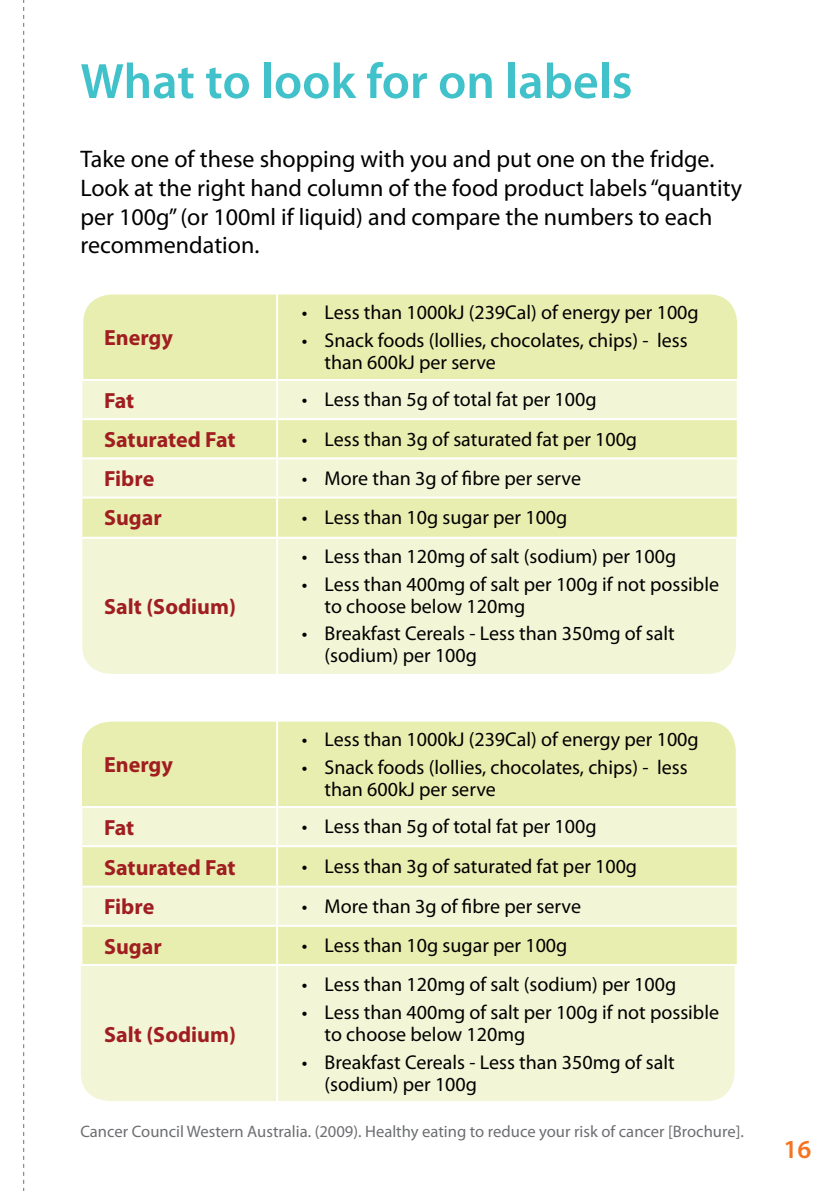
<style>
.page{position:relative;width:840px;height:1191px;background:#fff}
.page>*{position:absolute;margin:0;border:0;box-sizing:border-box;transform-origin:0 0}
.t1{font:600 50px "Myriad Pro";color:#41c2ca}
.t2{font:600 26px "Myriad Pro";color:#f47421}
.t3{font:24px/28.8px "Myriad Pro";color:#000}
.t4{font:700 22px "Myriad Pro";color:#a01e21}
.t5{font:20px/22px "Myriad Pro";color:#000}
.t6{font:16.6px "Myriad Pro";color:#6d6e71}
</style>
<div class="page">
<div style="left:83px;top:294px;width:653px;height:85px;background:#e8eeaf"></div>
<div style="left:82px;top:539px;width:653px;height:135px;background:#f2f6d6"></div>
<div style="left:82px;top:721px;width:653px;height:85px;background:#e8eeaf"></div>
<div style="left:81px;top:966px;width:653px;height:135px;background:#f2f6d6"></div>
<div style="left:82px;top:381px;width:654px;height:37px;background:#f2f6d6"></div>
<svg style="left:82px;top:420px;width:654px;height:117px;background:#ebf0bc"></svg>
<hr style="left:276px;top:292px;width:2px;height:87px;background:#fff">
<hr style="left:276px;top:381px;width:2px;height:37px;background:#fff">
<hr style="left:276px;top:420px;width:2px;height:37px;background:#fff">
<hr style="left:80px;top:457px;width:197px;height:2px;background:#fff">
<hr style="left:277px;top:457px;width:461px;height:2px;background:#fff">
<hr style="left:276px;top:459px;width:2px;height:37px;background:#fff">
<hr style="left:80px;top:496px;width:197px;height:2px;background:#fff">
<hr style="left:277px;top:496px;width:461px;height:2px;background:#fff">
<hr style="left:276px;top:498px;width:2px;height:39px;background:#fff">
<hr style="left:276px;top:537px;width:2px;height:137px;background:#fff">
<div style="left:82px;top:808px;width:654px;height:37px;background:#f2f6d6"></div>
<svg style="left:82px;top:847px;width:654px;height:117px;background:#ebf0bc"></svg>
<hr style="left:276px;top:719px;width:2px;height:87px;background:#fff">
<hr style="left:276px;top:808px;width:2px;height:37px;background:#fff">
<hr style="left:276px;top:847px;width:2px;height:38px;background:#fff">
<hr style="left:80px;top:885px;width:197px;height:2px;background:#fff">
<hr style="left:277px;top:885px;width:461px;height:2px;background:#fff">
<hr style="left:276px;top:887px;width:2px;height:37px;background:#fff">
<hr style="left:80px;top:924px;width:197px;height:2px;background:#fff">
<hr style="left:277px;top:924px;width:461px;height:2px;background:#fff">
<hr style="left:276px;top:926px;width:2px;height:38px;background:#fff">
<hr style="left:276px;top:966px;width:2px;height:136px;background:#fff">
<svg style="left:23px;top:0;width:1px;height:1191px"></svg>
<h1 class="t1" style="left:80px;top:49px;width:553px">What to look for on labels</h1>
<p class="t3" style="left:80px;top:144px;width:663px">Take one of these shopping with you and put one on the fridge.<br>Look at the right hand column of the food product labels “quantity per 100g” (or 100ml if liquid) and compare the numbers to each recommendation.</p>
<p class="t4" style="left:104px;top:323px;width:70px">Energy</p>
<p class="t5" style="left:302px;top:301px;width:398px">• Less than 1000kJ (239Cal) of energy per 100g</p>
<p class="t5" style="left:324px;top:328px;width:364px;text-indent:-23px">• Snack foods (lollies, chocolates, chips) - less than 600kJ per serve</p>
<p class="t4" style="left:104px;top:386px;width:32px">Fat</p>
<p class="t5" style="left:302px;top:388px;width:296px">• Less than 5g of total fat per 100g</p>
<p class="t4" style="left:104px;top:425px;width:133px">Saturated Fat</p>
<p class="t5" style="left:302px;top:427px;width:336px">• Less than 3g of saturated fat per 100g</p>
<p class="t4" style="left:104px;top:464px;width:52px">Fibre</p>
<p class="t5" style="left:302px;top:467px;width:280px">• More than 3g of fibre per serve</p>
<p class="t4" style="left:104px;top:503px;width:59px">Sugar</p>
<p class="t5" style="left:302px;top:506px;width:267px">• Less than 10g sugar per 100g</p>
<p class="t4" style="left:104px;top:592px;width:133px">Salt (Sodium)</p>
<p class="t4" style="left:104px;top:750px;width:70px">Energy</p>
<p class="t5" style="left:302px;top:545px;width:376px">• Less than 120mg of salt (sodium) per 100g</p>
<p class="t5" style="left:324px;top:573px;width:396px;text-indent:-23px">• Less than 400mg of salt per 100g if not possible to choose below 120mg</p>
<p class="t5" style="left:324px;top:622px;width:351px;text-indent:-23px">• Breakfast Cereals - Less than 350mg of salt (sodium) per 100g</p>
<p class="t5" style="left:302px;top:728px;width:398px">• Less than 1000kJ (239Cal) of energy per 100g</p>
<p class="t5" style="left:324px;top:755px;width:364px;text-indent:-23px">• Snack foods (lollies, chocolates, chips) - less than 600kJ per serve</p>
<p class="t4" style="left:104px;top:813px;width:32px">Fat</p>
<p class="t5" style="left:302px;top:815px;width:296px">• Less than 5g of total fat per 100g</p>
<p class="t4" style="left:104px;top:853px;width:133px">Saturated Fat</p>
<p class="t5" style="left:302px;top:854px;width:336px">• Less than 3g of saturated fat per 100g</p>
<p class="t4" style="left:104px;top:892px;width:52px">Fibre</p>
<p class="t5" style="left:302px;top:895px;width:280px">• More than 3g of fibre per serve</p>
<p class="t4" style="left:104px;top:932px;width:59px">Sugar</p>
<p class="t5" style="left:302px;top:934px;width:267px">• Less than 10g sugar per 100g</p>
<p class="t5" style="left:302px;top:973px;width:376px">• Less than 120mg of salt (sodium) per 100g</p>
<p class="t5" style="left:324px;top:1001px;width:396px;text-indent:-23px">• Less than 400mg of salt per 100g if not possible to choose below 120mg</p>
<p class="t5" style="left:324px;top:1050px;width:351px;text-indent:-23px">• Breakfast Cereals - Less than 350mg of salt (sodium) per 100g</p>
<p class="t6" style="left:80px;top:1120px;width:664px">Cancer Council Western Australia. (2009). Healthy eating to reduce your risk of cancer [Brochure].</p>
<p class="t4" style="left:104px;top:1020px;width:133px">Salt (Sodium)</p>
<h2 class="t2" style="left:783px;top:1133px;width:29px">16</h2>
</div>
